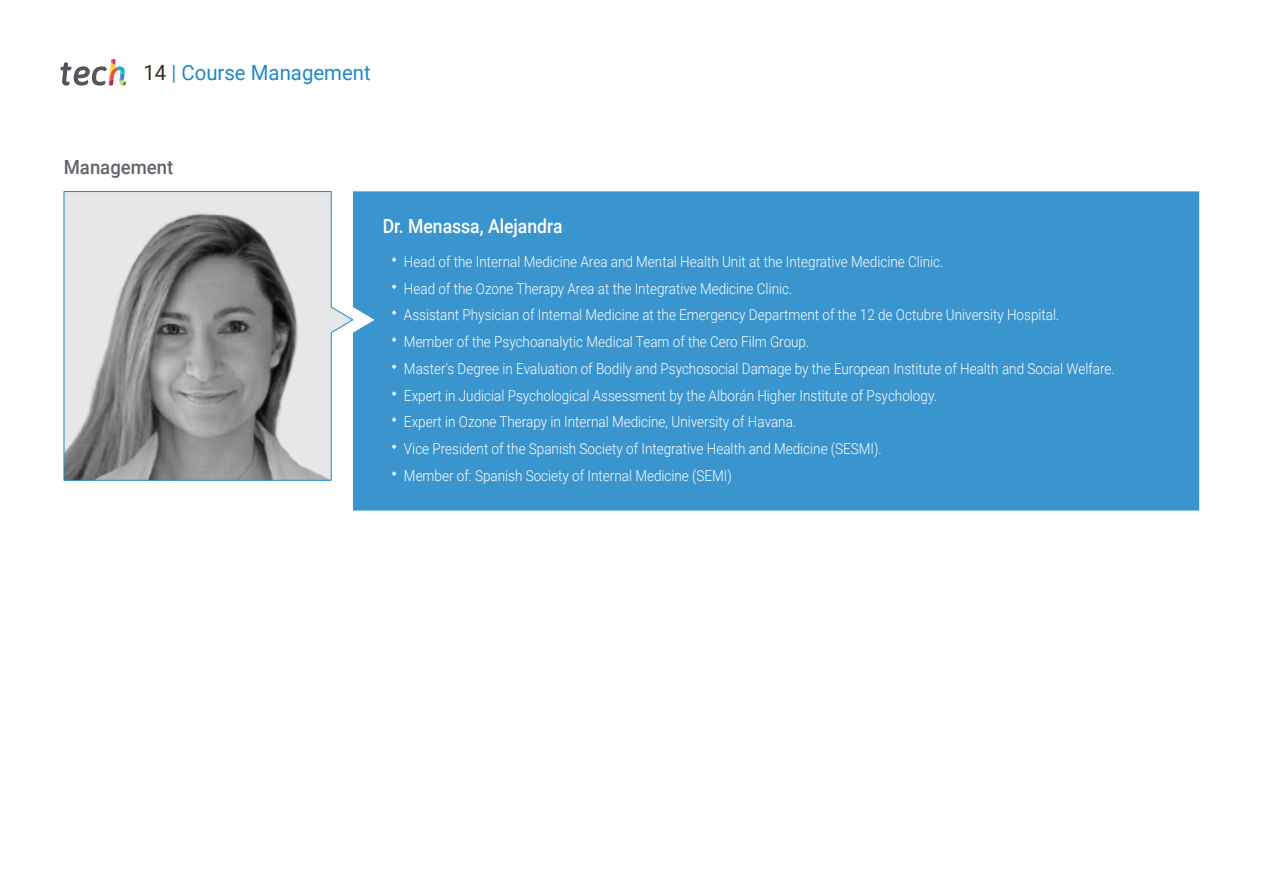
<style>
.page{position:relative;width:1263px;height:893px;background:#fff}
.page>*{position:absolute;margin:0;border:0;box-sizing:border-box;transform-origin:0 0}
.t1{font:21px "Roboto";color:#2488c9}
.t2{font:500 19.5px "Roboto";color:#fff;scale:.9 1}
.t3{font:500 19.5px "Roboto";color:#61646a;scale:.95 1}
.t4{font:300 15px/26.7px "Roboto";color:#fff;scale:.9 1}
.s1{color:#312e20}
</style>
<div class="page">
<svg style="left:61px;top:59px;width:65px;height:27px"></svg>
<div style="left:353px;top:191px;width:846px;height:320px;background:#3a94ce"></div>
<svg style="left:64px;top:191px;width:289px;height:290px;background:#abadad"></svg>
<svg style="left:392px;top:257px;width:5px;height:5px"></svg>
<svg style="left:392px;top:284px;width:5px;height:5px"></svg>
<svg style="left:392px;top:310px;width:5px;height:5px"></svg>
<svg style="left:392px;top:337px;width:5px;height:5px"></svg>
<svg style="left:392px;top:364px;width:5px;height:5px"></svg>
<svg style="left:392px;top:391px;width:5px;height:5px"></svg>
<svg style="left:392px;top:417px;width:5px;height:5px"></svg>
<svg style="left:392px;top:444px;width:5px;height:5px"></svg>
<svg style="left:392px;top:471px;width:5px;height:5px"></svg>
<h1 class="t1" style="left:144px;top:57px;width:229px"><span class="s1">14</span> | Course Management</h1>
<h2 class="t3" style="left:64px;top:154px;width:117px">Management</h2>
<h2 class="t2" style="left:383px;top:212px;width:201px">Dr. Menassa, Alejandra</h2>
<p class="t4" style="left:404px;top:247px;width:791px">Head of the Internal Medicine Area and Mental Health Unit at the Integrative Medicine Clinic.<br>Head of the Ozone Therapy Area at the Integrative Medicine Clinic.<br>Assistant Physician of Internal Medicine at the Emergency Department of the 12 de Octubre University Hospital.<br>Member of the Psychoanalytic Medical Team of the Cero Film Group.<br>Master's Degree in Evaluation of Bodily and Psychosocial Damage by the European Institute of Health and Social Welfare.<br>Expert in Judicial Psychological Assessment by the Alborán Higher Institute of Psychology.<br>Expert in Ozone Therapy in Internal Medicine, University of Havana.<br>Vice President of the Spanish Society of Integrative Health and Medicine (SESMI).<br>Member of: Spanish Society of Internal Medicine (SEMI)</p>
</div>
